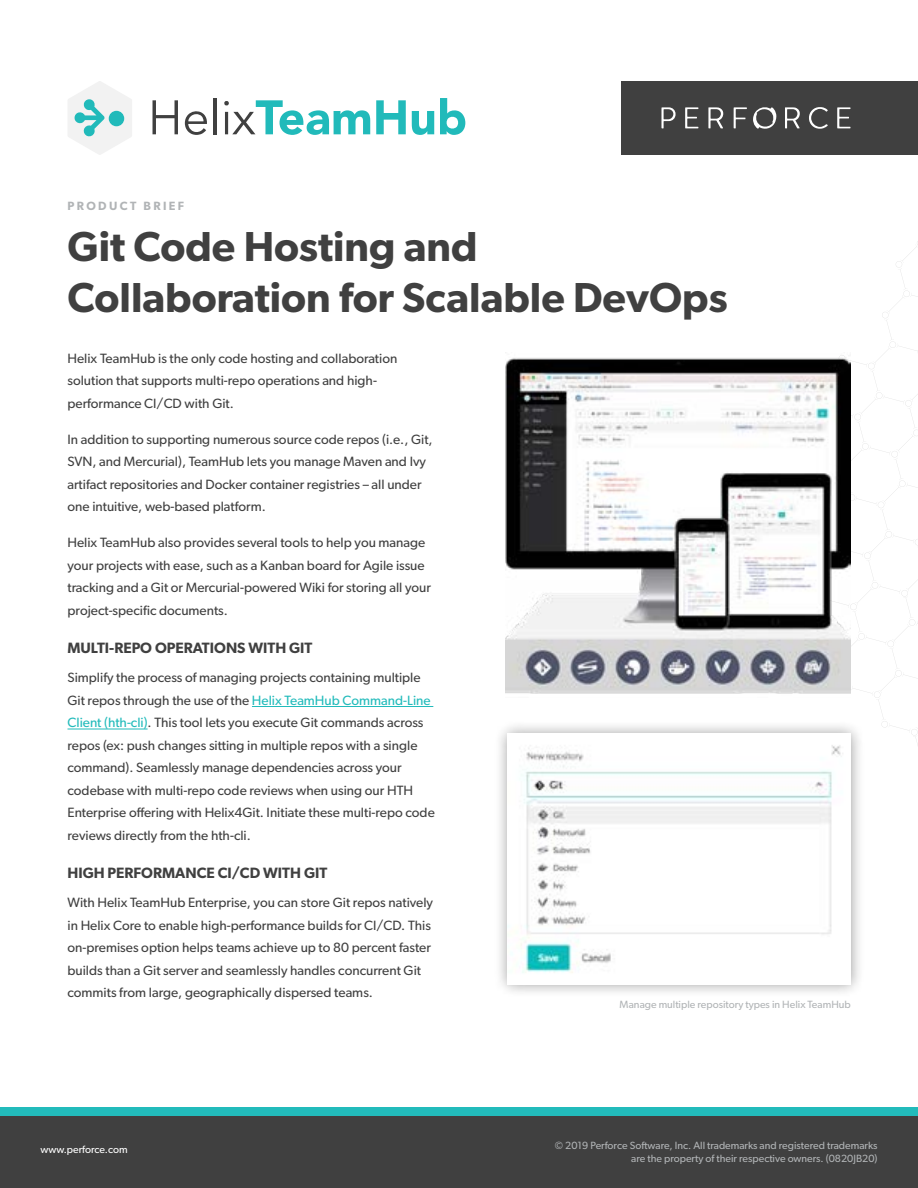
<style>
.page{position:relative;width:918px;height:1188px;background:#fff}
.page>*{position:absolute;margin:0;border:0;box-sizing:border-box;transform-origin:0 0}
.t1{font:600 42px/51px "Gibson";color:#404040}
.t2{font:600 15px "Gibson";color:#404040}
.t3{font:13.5px/22.5px "Gibson";color:#404040}
.t4{font:600 12px "Gibson";letter-spacing:.2em;color:#b1b4b6}
.t5{font:10.5px/13.5px "Gibson";color:#b1b4b6;text-align:right}
.t6{font:10.5px "Gibson";color:#fff}
.s1{color:#2bb}
</style>
<div class="page">
<div style="left:621px;top:81px;width:297px;height:74px;background:#404040"></div>
<div style="left:0;top:1115px;width:918px;height:73px;background:#404040"></div>
<div style="left:0;top:1107px;width:918px;height:8px;background:#2bb"></div>
<svg style="left:68px;top:81px;width:64px;height:74px"></svg>
<svg style="left:153px;top:100px;width:25px;height:34px"></svg>
<svg style="left:185px;top:111px;width:22px;height:24px"></svg>
<hr style="left:213px;top:98px;width:4px;height:36px;background:#404040">
<svg style="left:224px;top:100px;width:146px;height:35px"></svg>
<svg style="left:376px;top:100px;width:30px;height:34px"></svg>
<svg style="left:412px;top:111px;width:22px;height:24px"></svg>
<svg style="left:440px;top:98px;width:25px;height:37px"></svg>
<svg style="left:661px;top:107px;width:15px;height:21px"></svg>
<svg style="left:685px;top:107px;width:13px;height:21px"></svg>
<svg style="left:837px;top:107px;width:14px;height:21px"></svg>
<svg style="left:708px;top:107px;width:15px;height:21px"></svg>
<svg style="left:785px;top:107px;width:15px;height:21px"></svg>
<svg style="left:734px;top:107px;width:13px;height:21px"></svg>
<svg style="left:809px;top:107px;width:19px;height:22px"></svg>
<svg style="left:753px;top:107px;width:24px;height:22px"></svg>
<hr style="left:252px;top:706px;width:181px;height:1px;background:#2bb">
<hr style="left:68px;top:729px;width:80px;height:1px;background:#2bb">
<svg style="left:851px;top:241px;width:67px;height:504px"></svg>
<img style="left:505px;top:352px;width:346px;height:342px">
<div style="left:494px;top:720px;width:370px;height:279px;background:#000;opacity:.4"></div>
<img style="left:508px;top:734px;width:343px;height:251px">
<p class="t4" style="left:68px;top:198px;width:118px">PRODUCT BRIEF</p>
<h1 class="t1" style="left:68px;top:220px;width:662px">Git Code Hosting and<br>Collaboration for Scalable DevOps</h1>
<p class="t3" style="left:68px;top:347px;width:331px">Helix TeamHub is the only code hosting and collaboration solution that supports multi-repo operations and high&shy;performance CI/CD with Git.</p>
<p class="t3" style="left:68px;top:428px;width:367px">In addition to supporting numerous source code repos (i.e., Git, SVN, and Mercurial), TeamHub lets you manage Maven and Ivy artifact repositories and Docker container registries – all under one intuitive, web-based platform.</p>
<p class="t3" style="left:68px;top:531px;width:365px">Helix TeamHub also provides several tools to help you manage your projects with ease, such as a Kanban board for Agile issue tracking and a Git or Mercurial-powered Wiki for storing all your project-specific documents.</p>
<p class="t2" style="left:68px;top:639px;width:247px">MULTI-REPO OPERATIONS WITH GIT</p>
<p class="t3" style="left:68px;top:666px;width:369px">Simplify the process of managing projects containing multiple Git repos through the use of the <span class="s1">Helix TeamHub Command-Line Client (hth-cli)</span>. This tool lets you execute Git commands across repos (ex: push changes sitting in multiple repos with a single command). Seamlessly manage dependencies across your codebase with multi-repo code reviews when using our HTH Enterprise offering with Helix4Git. Initiate these multi-repo code reviews directly from the hth-cli.</p>
<p class="t2" style="left:68px;top:864px;width:261px">HIGH PERFORMANCE CI/CD WITH GIT</p>
<p class="t3" style="left:68px;top:891px;width:367px">With Helix TeamHub Enterprise, you can store Git repos natively in Helix Core to enable high-performance builds for CI/CD. This on-premises option helps teams achieve up to 80 percent faster builds than a Git server and seamlessly handles concurrent Git commits from large, geographically dispersed teams.</p>
<p class="t5" style="left:620px;top:997px;width:233px">Manage multiple repository types in Helix TeamHub</p>
<p class="t6" style="left:40px;top:1143px;width:89px">www.perforce.com</p>
<p class="t5" style="left:555px;top:1138px;width:324px">© 2019 Perforce Software, Inc. All trademarks and registered trademarks are the property of their respective owners. (0820JB20)</p>
</div>
